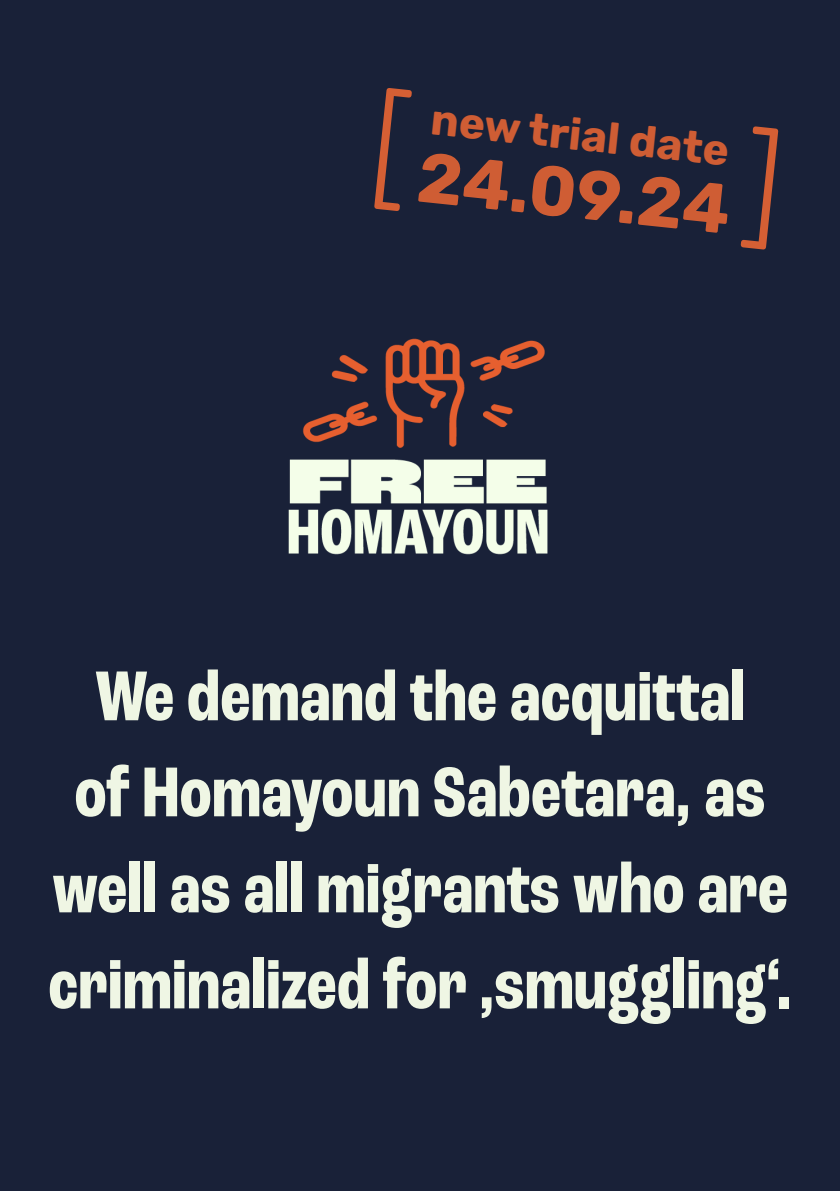
<style>
.page{position:relative;width:840px;height:1191px;background:#fff}
.page>*{position:absolute;margin:0;border:0;box-sizing:border-box;transform-origin:0 0}
.t1{font:700 condensed 74px/96px "Roc Grotesk";color:#eff6e4;text-align:center}
.t2{font:700 70px "Rubik";color:#cf5d34}
.t3{font:700 44px "Rubik";color:#cf5d34}
</style>
<div class="page">
<div style="left:0;top:0;width:839px;height:1191px;background:#192138"></div>
<img style="left:288px;top:338px;width:260px;height:217px">
<p class="t3" style="left:433px;top:93px;width:301px;rotate:6deg">new trial date</p>
<p class="t2" style="left:422px;top:136px;width:315px;rotate:6deg">24.09.24</p>
<p class="t1" style="left:48px;top:649px;width:744px">We demand the acquittal<br>of Homayoun Sabetara, as well as all migrants who are criminalized for ‚smuggling‘.</p>
</div>
